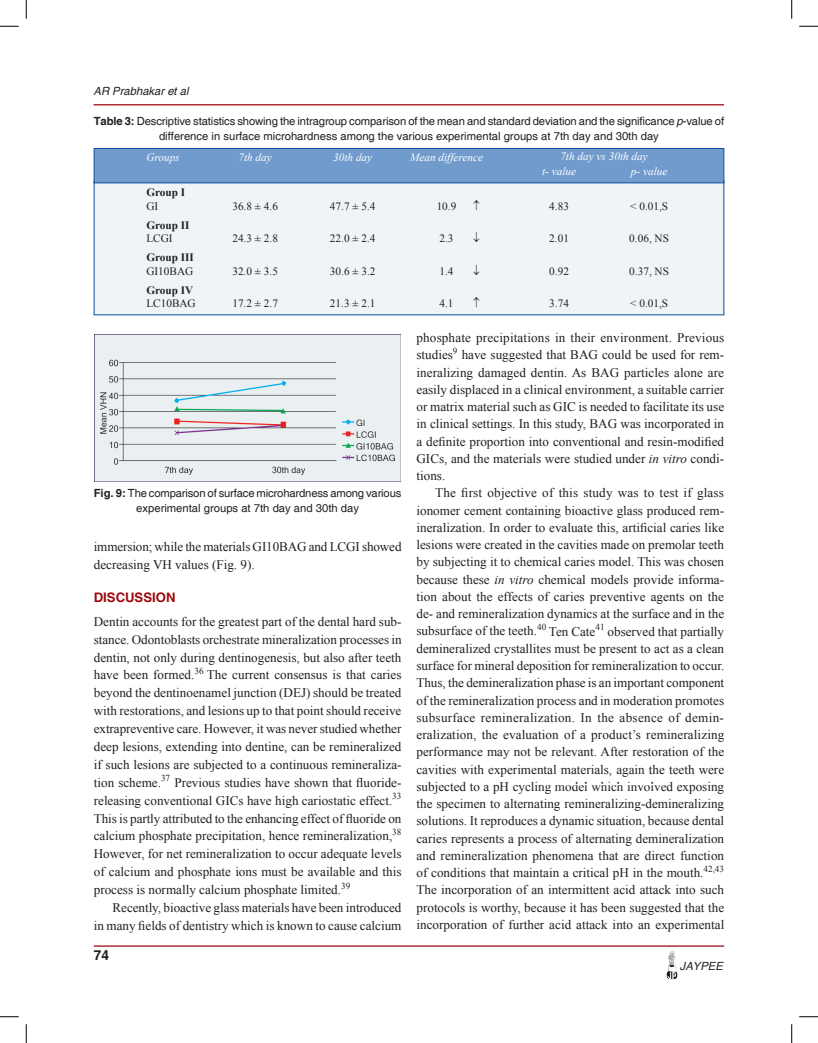
<style>
.page{position:relative;width:818px;height:1043px;background:#fff}
.page>*{position:absolute;margin:0;border:0;box-sizing:border-box;transform-origin:0 0}
.t1{font:700 13.75px "Helvetica";color:#231f20}
.t2{font:13.12px/17.2px "Times New Roman";color:#231f20;text-align:justify}
.t3{font:700 13.12px "Helvetica";color:#9d070d}
.t4{font:11.25px/15px "Helvetica";letter-spacing:-.01em;color:#231f20;text-align:center}
.t5{font:11.25px "Times New Roman";color:#231f20}
.t6{font:italic 11.25px/14.6px "Times New Roman";color:#fff}
.t7{font:700 11.25px "Times New Roman";color:#231f20}
.t8{font:italic 11.25px "Helvetica";color:#231f20}
.s1{font-weight:700}
.s2{font-style:italic}
</style>
<div class="page">
<hr style="left:94px;top:104px;width:630px;height:1px;background:#9d070d">
<hr style="left:94px;top:945px;width:630px;height:1px;background:#9d070d">
<img style="left:666px;top:950px;width:11px;height:29px">
<div style="left:94px;top:180px;width:630px;height:135px;background:#eff4f6"></div>
<div style="left:94px;top:148px;width:630px;height:35px;background:#709bcc;border:1px solid #0d4da1"></div>
<img style="left:95px;top:334px;width:305px;height:147px">
<svg style="left:0;top:25px;width:19px;height:2px"></svg>
<svg style="left:799px;top:25px;width:19px;height:2px"></svg>
<svg style="left:0;top:1016px;width:19px;height:1px"></svg>
<svg style="left:799px;top:1016px;width:19px;height:1px"></svg>
<svg style="left:25px;top:0;width:2px;height:19px"></svg>
<svg style="left:25px;top:1024px;width:2px;height:18px"></svg>
<svg style="left:791px;top:0;width:1px;height:19px"></svg>
<svg style="left:791px;top:1024px;width:1px;height:18px"></svg>
<p class="t8" style="left:94px;top:85px;width:97px">AR Prabhakar et al</p>
<p class="t4" style="left:94px;top:114px;width:631px"><span class="s1">Table 3:</span> Descriptive statistics showing the intragroup comparison of the mean and standard deviation and the significance <span class="s2">p</span>-value of difference in surface microhardness among the various experimental groups at 7th day and 30th day</p>
<p class="t6" style="left:146px;top:150px;width:35px">Groups</p>
<p class="t6" style="left:238px;top:150px;width:35px">7th day</p>
<p class="t6" style="left:333px;top:150px;width:41px">30th day</p>
<p class="t6" style="left:410px;top:150px;width:74px">Mean difference</p>
<p class="t6" style="left:542px;top:149px;width:107px;text-indent:18px">7th day vs 30th day t- value</p>
<p class="t6" style="left:630px;top:163px;width:38px">p- value</p>
<p class="t7" style="left:146px;top:184px;width:40px">Group I</p>
<p class="t5" style="left:146px;top:198px;width:13px">GI</p>
<p class="t5" style="left:232px;top:198px;width:47px">36.8 ± 4.6</p>
<p class="t5" style="left:330px;top:198px;width:47px">47.7 ± 5.4</p>
<p class="t5" style="left:436px;top:198px;width:21px">10.9</p>
<p class="t5" style="left:549px;top:198px;width:21px">4.83</p>
<p class="t5" style="left:630px;top:198px;width:39px">&lt; 0.01,S</p>
<p class="t7" style="left:146px;top:217px;width:45px">Group II</p>
<p class="t5" style="left:146px;top:231px;width:28px">LCGI</p>
<p class="t5" style="left:232px;top:231px;width:47px">24.3 ± 2.8</p>
<p class="t5" style="left:330px;top:231px;width:47px">22.0 ± 2.4</p>
<p class="t5" style="left:439px;top:231px;width:16px">2.3</p>
<p class="t5" style="left:549px;top:231px;width:21px">2.01</p>
<p class="t5" style="left:629px;top:231px;width:41px">0.06, NS</p>
<p class="t7" style="left:146px;top:249px;width:49px">Group III</p>
<p class="t5" style="left:146px;top:263px;width:48px">GI10BAG</p>
<p class="t5" style="left:232px;top:263px;width:47px">32.0 ± 3.5</p>
<p class="t5" style="left:330px;top:263px;width:47px">30.6 ± 3.2</p>
<p class="t5" style="left:439px;top:263px;width:16px">1.4</p>
<p class="t5" style="left:549px;top:263px;width:21px">0.92</p>
<p class="t5" style="left:629px;top:263px;width:41px">0.37, NS</p>
<p class="t7" style="left:146px;top:282px;width:48px">Group IV</p>
<p class="t5" style="left:146px;top:296px;width:51px">LC10BAG</p>
<p class="t5" style="left:232px;top:296px;width:47px">17.2 ± 2.7</p>
<p class="t5" style="left:330px;top:296px;width:47px">21.3 ± 2.1</p>
<p class="t5" style="left:439px;top:296px;width:16px">4.1</p>
<p class="t5" style="left:549px;top:296px;width:21px">3.74</p>
<p class="t5" style="left:630px;top:296px;width:39px">&lt; 0.01,S</p>
<p class="t4" style="left:94px;top:486px;width:309px"><span class="s1">Fig. 9:</span> The comparison of surface microhardness among various experimental groups at 7th day and 30th day</p>
<p class="t2" style="left:94px;top:537px;width:309px;line-height:17.9px">immersion; while the materials GI10BAG and LCGI showed decreasing VH values (Fig. 9).</p>
<p class="t3" style="left:94px;top:589px;width:83px">DISCUSSION</p>
<p class="t2" style="left:94px;top:612px;width:309px;line-height:17.9px">Dentin accounts for the greatest part of the dental hard sub&shy;stance. Odontoblasts orchestrate mineralization processes in dentin, not only during dentinogenesis, but also after teeth have been formed.<sup>36</sup> The current consensus is that caries beyond the dentinoenamel junction (DEJ) should be treated with restorations, and lesions up to that point should receive extrapreventive care. However, it was never studied whether deep lesions, extending into dentine, can be remineralized if such lesions are subjected to a continuous remineraliza&shy;tion scheme.<sup>37</sup> Previous studies have shown that fluoride&shy;releasing conventional GICs have high cariostatic effect.<sup>33<br></sup>This is partly attributed to the enhancing effect of fluoride on calcium phosphate precipitation, hence remineralization,<sup>38<br></sup>However, for net remineralization to occur adequate levels of calcium and phosphate ions must be available and this process is normally calcium phosphate limited.<sup>39</sup></p>
<p class="t2" style="left:94px;top:898px;width:309px;line-height:17.9px;text-align:right">Recently, bioactive glass materials have been introduced<br>in many fields of dentistry which is known to cause calcium</p>
<p class="t1" style="left:94px;top:946px;width:17px">74</p>
<p class="t2" style="left:416px;top:329px;width:309px">phosphate precipitations in their environment. Previous studies<sup>9</sup> have suggested that BAG could be used for rem&shy;ineralizing damaged dentin. As BAG particles alone are easily displaced in a clinical environment, a suitable carrier or matrix material such as GIC is needed to facilitate its use in clinical settings. In this study, BAG was incorporated in a definite proportion into conventional and resin-modified GICs, and the materials were studied under <span class="s2">in vitro</span> condi&shy;tions.</p>
<p class="t2" style="left:416px;top:484px;width:309px;text-indent:19px">The first objective of this study was to test if glass ionomer cement containing bioactive glass produced rem&shy;ineralization. In order to evaluate this, artificial caries like lesions were created in the cavities made on premolar teeth by subjecting it to chemical caries model. This was chosen because these <span class="s2">in vitro</span> chemical models provide informa&shy;tion about the effects of caries preventive agents on the de- and remineralization dynamics at the surface and in the subsurface of the teeth.<sup>40</sup> Ten Cate<sup>41</sup> observed that partially demineralized crystallites must be present to act as a clean surface for mineral deposition for remineralization to occur.<br>Thus, the demineralization phase is an important component of the remineralization process and in moderation promotes subsurface remineralization. In the absence of demin&shy;eralization, the evaluation of a product’s remineralizing performance may not be relevant. After restoration of the cavities with experimental materials, again the teeth were subjected to a pH cycling model which involved exposing the specimen to alternating remineralizing-demineralizing solutions. It reproduces a dynamic situation, because dental caries represents a process of alternating demineralization and remineralization phenomena that are direct function of conditions that maintain a critical pH in the mouth.<sup>42,43<br></sup>The incorporation of an intermittent acid attack into such protocols is worthy, because it has been suggested that the incorporation of further acid attack into an experimental</p>
<p class="t8" style="left:679px;top:959px;width:45px">JAYPEE</p>
</div>
